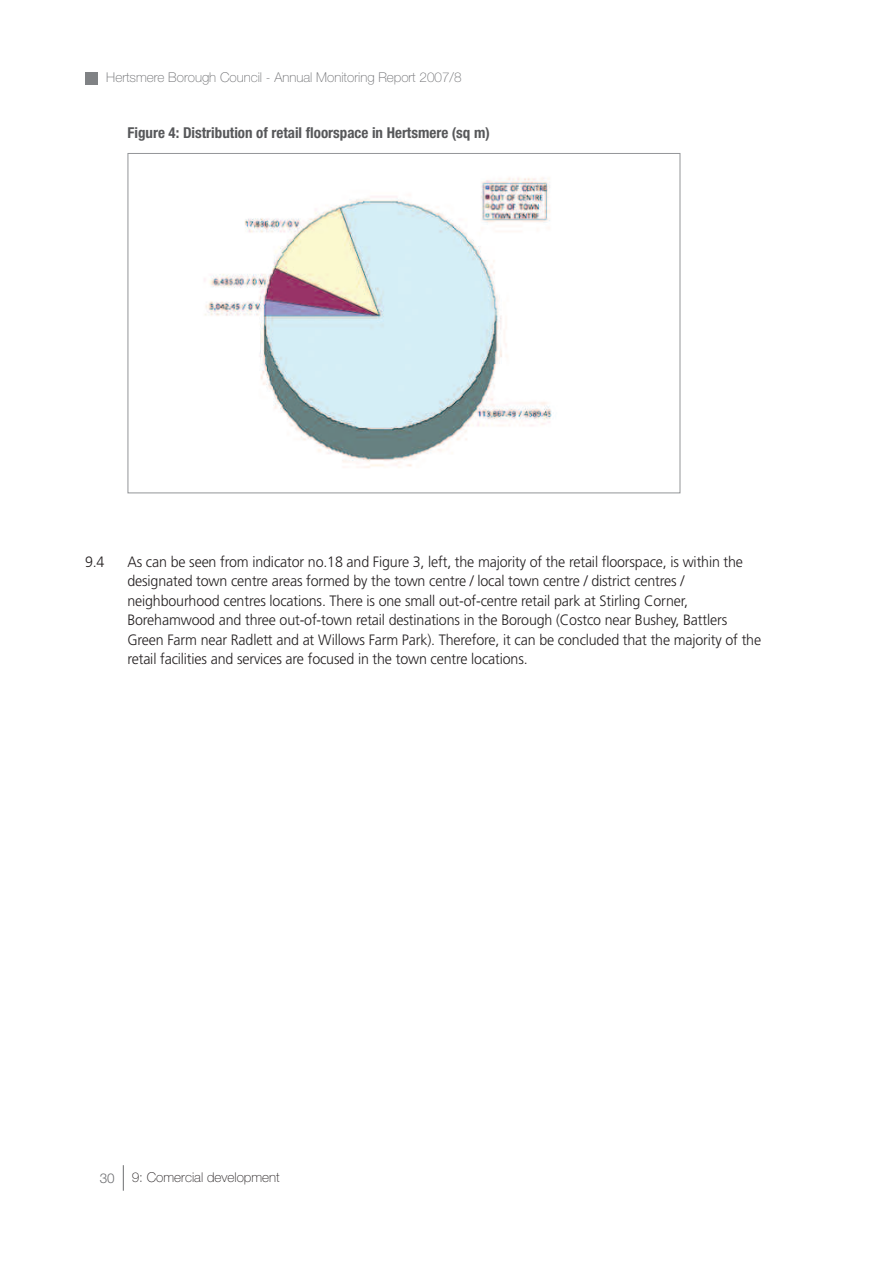
<style>
.page{position:relative;width:893px;height:1263px;background:#fff}
.page>*{position:absolute;margin:0;border:0;box-sizing:border-box;transform-origin:0 0}
.t1{font:300 15px/19.5px "Frutiger";letter-spacing:-.01em;color:#231f20;scale:.95 1}
.t2{font:700 condensed 15px "Helvetica Neue";color:#57585a}
.t3{font:100 13.5px "Helvetica Neue";color:#6c6d70}
.t4{font:100 13.5px "Helvetica Neue";color:#231f20}
.t5{font:300 13.5px "Helvetica Neue";color:#6c6d70}
</style>
<div class="page">
<div style="left:85px;top:72px;width:13px;height:13px;background:#808285"></div>
<svg style="left:123px;top:1165px;width:1px;height:26px"></svg>
<img style="left:204px;top:177px;width:348px;height:291px">
<p class="t3" style="left:106px;top:73px;width:357px">Hertsmere Borough Council - Annual Monitoring Report 2007/8</p>
<p class="t2" style="left:128px;top:128px;width:364px">Figure 4: Distribution of retail floorspace in Hertsmere (sq m)</p>
<p class="t1" style="left:85px;top:553px;width:22px">9.4</p>
<p class="t1" style="left:127px;top:553px;width:669px">As can be seen from indicator no.18 and Figure 3, left, the majority of the retail floorspace, is within the designated town centre areas formed by the town centre / local town centre / district centres / neighbourhood centres locations. There is one small out-of-centre retail park at Stirling Corner, Borehamwood and three out-of-town retail destinations in the Borough (Costco near Bushey, Battlers Green Farm near Radlett and at Willows Farm Park). Therefore, it can be concluded that the majority of the retail facilities and services are focused in the town centre locations.</p>
<p class="t5" style="left:100px;top:1170px;width:17px">30</p>
<p class="t4" style="left:132px;top:1172px;width:149px">9: Comercial development</p>
</div>
